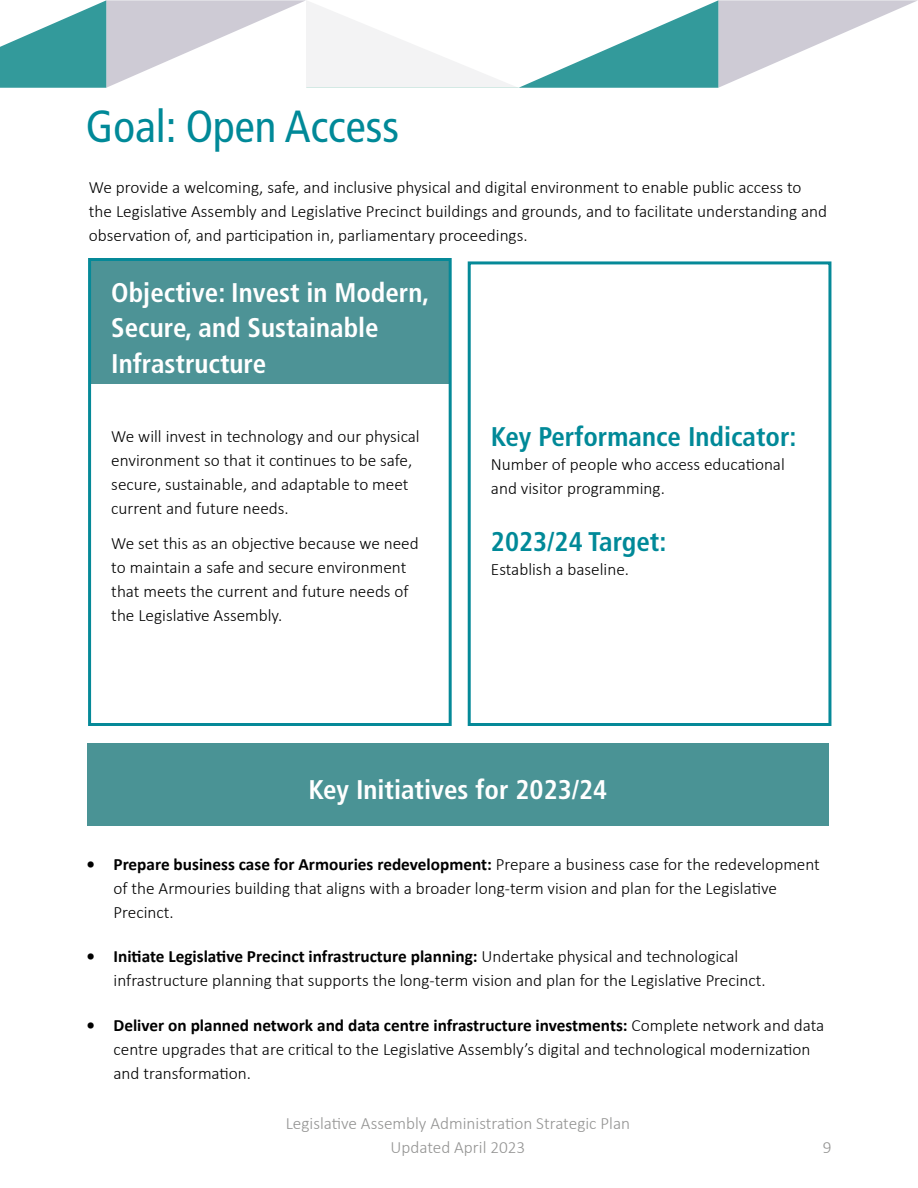
<style>
.page{position:relative;width:918px;height:1188px;background:#fff}
.page>*{position:absolute;margin:0;border:0;box-sizing:border-box;transform-origin:0 0}
.t1{font:condensed 45px "Frutiger LT Std";color:#008998}
.t2{font:700 condensed 27px/36px "Frutiger LT Std";color:#fff}
.t3{font:700 condensed 27px "Frutiger LT Std";color:#008998}
.t4{font:300 17.25px/24px "Calibri";color:#000}
.t5{font:300 17.25px/24px "Calibri";color:#949493;text-align:center}
.s1{font-weight:700}
</style>
<div class="page">
<svg style="left:0;top:0;width:918px;height:88px"></svg>
<div style="left:90px;top:258px;width:359px;height:126px;background:#4d9396"></div>
<div style="left:88px;top:258px;width:364px;height:468px;border:3px solid #058998"></div>
<div style="left:468px;top:261px;width:363px;height:465px;border:3px solid #058998"></div>
<div style="left:87px;top:743px;width:742px;height:83px;background:#4a9395"></div>
<h1 class="t1" style="left:86px;top:100px;width:315px">Goal: Open Access</h1>
<p class="t4" style="left:89px;top:175px;width:740px">We provide a welcoming, safe, and inclusive physical and digital environment to enable public access to the Legislative Assembly and Legislative Precinct buildings and grounds, and to facilitate understanding and observation of, and participation in, parliamentary proceedings.</p>
<h2 class="t2" style="left:111px;top:274px;width:320px">Objective: Invest in Modern,<br>Secure, and Sustainable<br>Infrastructure</h2>
<p class="t4" style="left:111px;top:424px;width:310px">We will invest in technology and our physical environment so that it continues to be safe, secure, sustainable, and adaptable to meet current and future needs.</p>
<p class="t4" style="left:111px;top:531px;width:309px">We set this as an objective because we need to maintain a safe and secure environment that meets the current and future needs of the Legislative Assembly.</p>
<h2 class="t3" style="left:491px;top:421px;width:307px">Key Performance Indicator:</h2>
<p class="t4" style="left:491px;top:453px;width:295px">Number of people who access educational and visitor programming.</p>
<h2 class="t3" style="left:491px;top:525px;width:177px">2023/24 Target:</h2>
<p class="t4" style="left:491px;top:557px;width:140px">Establish a baseline.</p>
<h2 class="t2" style="left:309px;top:772px;width:300px">Key Initiatives for 2023/24</h2>
<p class="t4" style="left:114px;top:852px;width:708px;text-indent:-27px"><span class="s1">• Prepare business case for Armouries redevelopment:</span> Prepare a business case for the redevelopment of the Armouries building that aligns with a broader long-term vision and plan for the Legislative<br>Precinct.</p>
<p class="t4" style="left:114px;top:945px;width:654px;text-indent:-27px"><span class="s1">• Initiate Legislative Precinct infrastructure planning:</span> Undertake physical and technological infrastructure planning that supports the long-term vision and plan for the Legislative Precinct.</p>
<p class="t4" style="left:114px;top:1013px;width:712px;text-indent:-27px"><span class="s1">• Deliver on planned network and data centre infrastructure investments:</span> Complete network and data centre upgrades that are critical to the Legislative Assembly’s digital and technological modernization and transformation.</p>
<p class="t5" style="left:286px;top:1111px;width:346px">Legislative Assembly Administration Strategic Plan<br>Updated April 2023</p>
<p class="t5" style="left:823px;top:1136px;width:10px">9</p>
</div>
